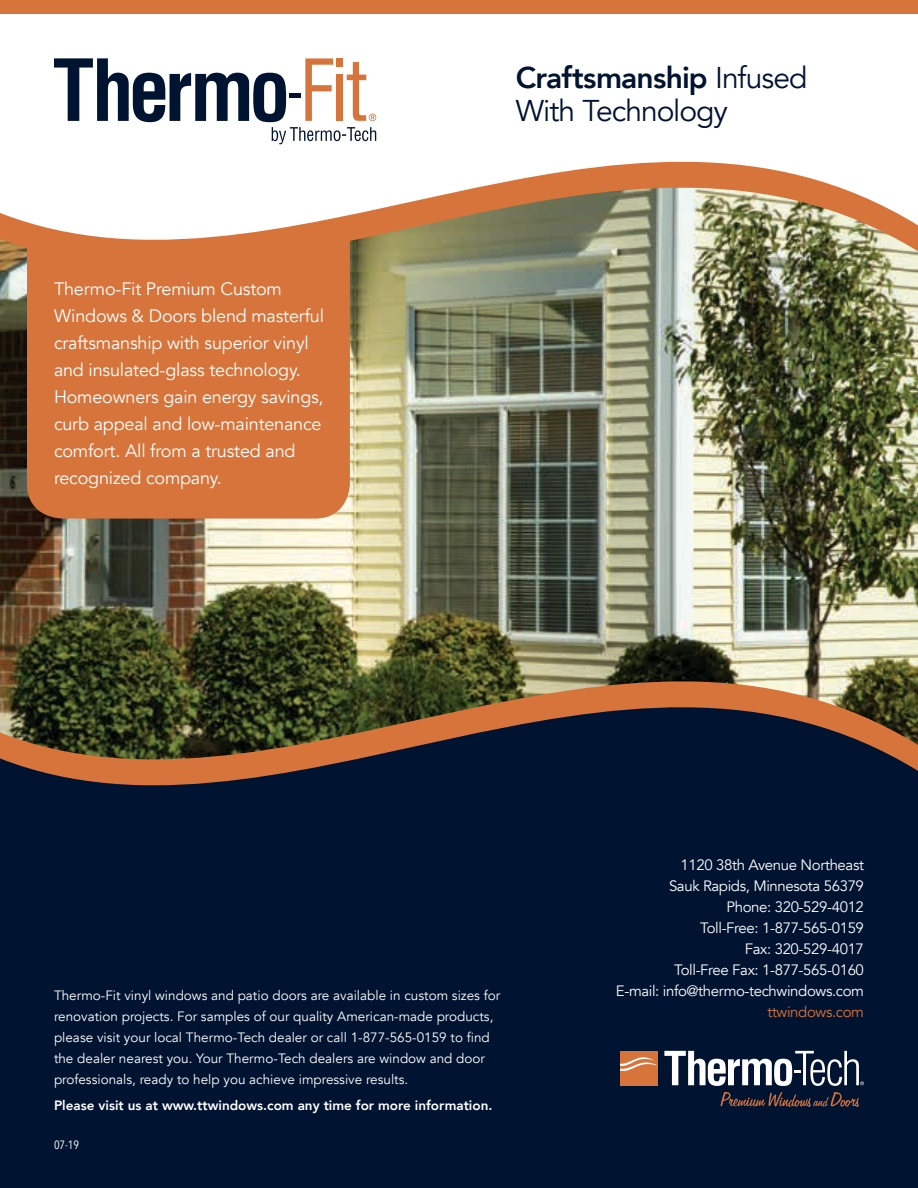
<style>
.page{position:relative;width:918px;height:1188px;background:#fff}
.page>*{position:absolute;margin:0;border:0;box-sizing:border-box;transform-origin:0 0}
.t1{font:30px/33px "Avenir";letter-spacing:-.035em;color:#001331}
.t2{font:18px/27px "Avenir";letter-spacing:-.01em;color:#fff}
.t3{font:15px/21px "Avenir";letter-spacing:-.025em;color:#fff;text-align:right}
.t4{font:15px "Avenir";letter-spacing:-.025em;color:#d7743b}
.t5{font:13.5px/21px "Avenir";color:#fff}
.t6{font:800 13.5px "Avenir";color:#fff}
.t7{font:12px "Avenir Next Condensed";color:#fff}
.s1{font-weight:800}
</style>
<div class="page">
<img style="left:0;top:359px;width:918px;height:200px">
<div style="left:27px;top:359px;width:323px;height:160px;background:#d7743b"></div>
<div style="left:0;top:0;width:918px;height:13px;background:#d7743b"></div>
<img style="left:0;top:116px;width:918px;height:243px">
<div style="left:0;top:879px;width:918px;height:309px;background:#001331"></div>
<img style="left:0;top:559px;width:918px;height:320px">
<div style="left:620px;top:1051px;width:38px;height:34px;background:#d7743b"></div>
<svg style="left:620px;top:1057px;width:38px;height:14px"></svg>
<svg style="left:664px;top:1051px;width:200px;height:35px"></svg>
<svg style="left:721px;top:1092px;width:138px;height:15px"></svg>
<svg style="left:54px;top:58px;width:322px;height:86px"></svg>
<p class="t2" style="left:54px;top:278px;width:272px">Thermo-Fit Premium Custom<br>Windows &amp; Doors blend masterful craftsmanship with superior vinyl and insulated-glass technology.<br>Homeowners gain energy savings, curb appeal and low-maintenance comfort. All from a trusted and recognized company.</p>
<h1 class="t1" style="left:516px;top:65px;width:293px"><span class="s1">Craftsmanship</span> Infused<br>With Technology</h1>
<p class="t5" style="left:54px;top:986px;width:448px">Thermo-Fit vinyl windows and patio doors are available in custom sizes for renovation projects. For samples of our quality American-made products, please visit your local Thermo-Tech dealer or call 1-877-565-0159 to find the dealer nearest you. Your Thermo-Tech dealers are window and door professionals, ready to help you achieve impressive results.</p>
<p class="t6" style="left:54px;top:1100px;width:440px">Please visit us at www.ttwindows.com any time for more information.</p>
<p class="t7" style="left:54px;top:1138px;width:27px">07-19</p>
<p class="t3" style="left:616px;top:856px;width:250px">1120 38th Avenue Northeast<br>Sauk Rapids, Minnesota 56379<br>Phone: 320-529-4012<br>Toll-Free: 1-877-565-0159<br>Fax: 320-529-4017<br>Toll-Free Fax: 1-877-565-0160<br>E-mail: info@thermo-techwindows.com</p>
<p class="t4" style="left:767px;top:1005px;width:98px">ttwindows.com</p>
</div>
